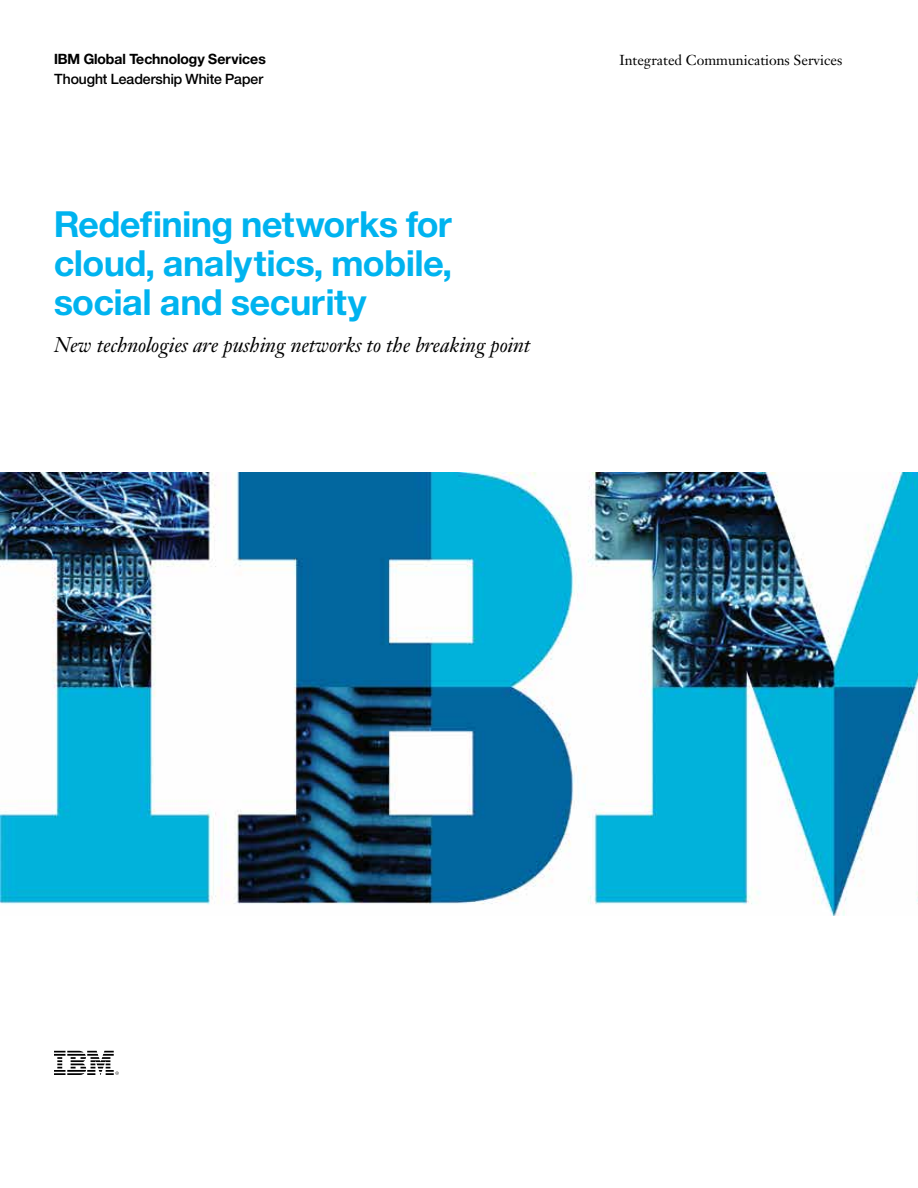
<style>
.page{position:relative;width:918px;height:1188px;background:#fff}
.page>*{position:absolute;margin:0;border:0;box-sizing:border-box;transform-origin:0 0}
.t1{font:36px/39px "Helv Neue Boldfor IBM";color:#00b3ef;text-align:justify}
.t2{font:italic 21px "Janson Text LT Pro";letter-spacing:-.01em;color:#000}
.t3{font:14.25px "Janson Text LT Pro";color:#000}
.t4{font:14.25px "Helv Neue Boldfor IBM";color:#000}
.t5{font:14.25px "Helv Neue Mediumfor IBM";color:#000}
</style>
<div class="page">
<img style="left:0;top:472px;width:918px;height:443px">
<svg style="left:54px;top:1051px;width:65px;height:24px"></svg>
<p class="t4" style="left:54px;top:50px;width:213px">IBM Global Technology Services</p>
<p class="t5" style="left:54px;top:70px;width:211px">Thought Leadership White Paper</p>
<p class="t1" style="left:54px;top:203px;width:399px">Redefining networks for cloud, analytics, mobile, social and security</p>
<p class="t2" style="left:54px;top:332px;width:478px">New technologies are pushing networks to the breaking point</p>
<p class="t3" style="left:619px;top:51px;width:224px">Integrated Communications Services</p>
</div>
